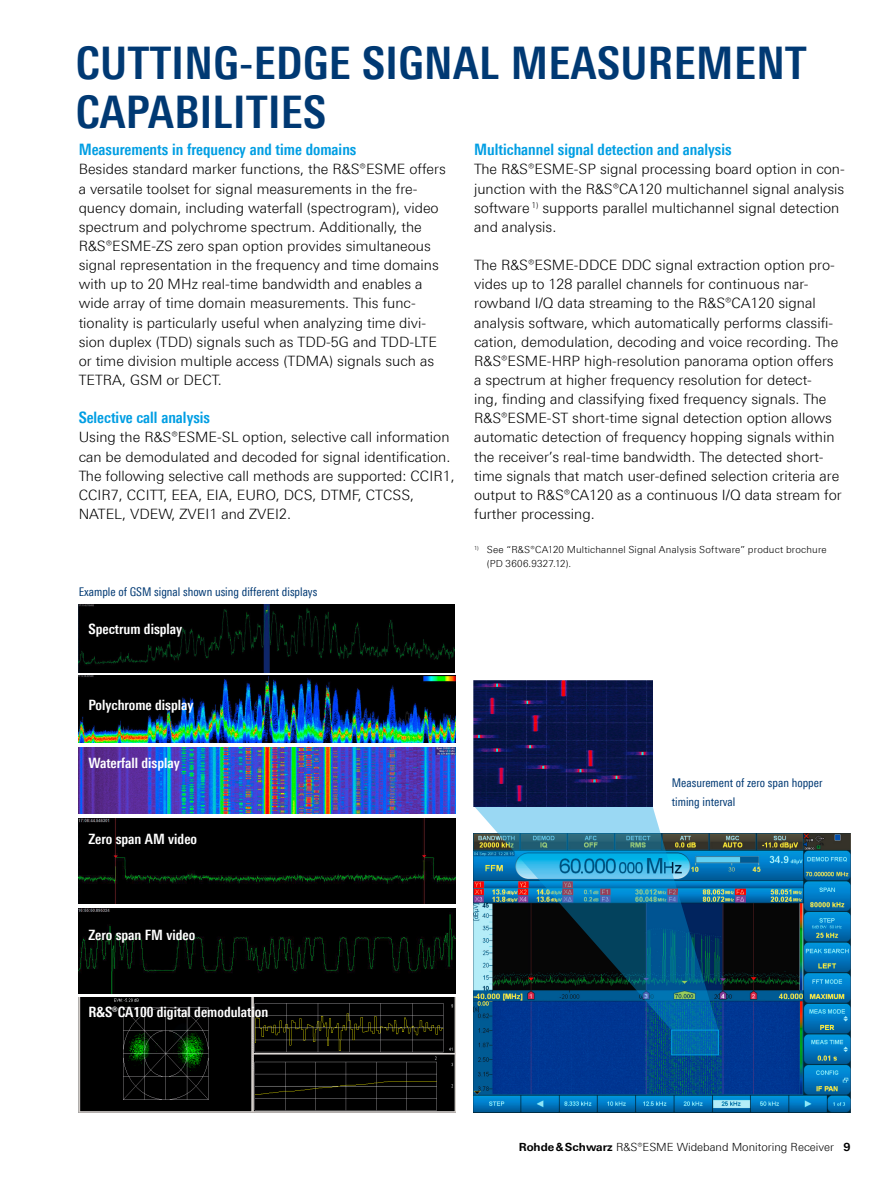
<style>
.page{position:relative;width:893px;height:1191px;background:#fff}
.page>*{position:absolute;margin:0;border:0;box-sizing:border-box;transform-origin:0 0}
.Seiten_Headline_30Pt_blau{font:700 condensed 45px/49.5px "Linotype Universfor RS";letter-spacing:.01em;color:#003973}
.Absatzfett_cyan{font:700 condensed 15.75px "Linotype Universfor RS";color:#009ee3}
.Haupttext_ohne_Abstand{font:300 14.25px/19.2px "Linotype Universfor RS";color:#000}
.Haupttext{font:300 14.25px/19.2px "Linotype Universfor RS";color:#000}
.Grafiktext_fett_9_5_Pt_weiß{font:700 condensed 14.25px "Linotype Universfor RS";color:#fff}
.Bildunterschrift{font:condensed 12px/19.2px "Linotype Universfor RS";color:#003973}
.t1{font:300 11.25px "Linotype Universfor RS";color:#000}
.Fussnote{font:300 9.75px/13.5px "Linotype Universfor RS";letter-spacing:.02em;color:#000}
.s1{font-weight:700}
</style>
<div class="page">
<img style="left:79px;top:675px;width:376px;height:68px">
<img style="left:79px;top:747px;width:376px;height:66px">
<img style="left:79px;top:605px;width:376px;height:67px">
<img style="left:79px;top:818px;width:376px;height:85px">
<img style="left:79px;top:908px;width:376px;height:85px">
<img style="left:79px;top:997px;width:376px;height:115px">
<img style="left:474px;top:833px;width:376px;height:279px">
<div style="left:671px;top:1030px;width:48px;height:25px;border:1px solid #009ee3"></div>
<svg style="left:474px;top:681px;width:244px;height:373px;background:#407698"></svg>
<img style="left:474px;top:681px;width:178px;height:125px">
<p class="Seiten_Headline_30Pt_blau" style="left:76px;top:38px;width:733px">CUTTING-EDGE SIGNAL MEASUREMENT<br>CAPABILITIES</p>
<p class="Absatzfett_cyan" style="left:474px;top:140px;width:259px">Multichannel signal detection and analysis</p>
<p class="Haupttext_ohne_Abstand" style="left:474px;top:160px;width:372px">The R&amp;S®ESME-SP signal processing board option in con&shy;junction with the R&amp;S®CA120 multichannel signal analysis software <sup>1)</sup> supports parallel multichannel signal detection and analysis.</p>
<p class="Haupttext" style="left:474px;top:255px;width:369px">The R&amp;S®ESME-DDCE DDC signal extraction option pro&shy;vides up to 128 parallel channels for continuous nar&shy;rowband I/Q data streaming to the R&amp;S®CA120 signal analysis software, which automatically performs classifi&shy;cation, demodulation, decoding and voice recording. The R&amp;S®ESME-HRP high-resolution panorama option offers a spectrum at higher frequency resolution for detect-<br>ing, finding and classifying fixed frequency signals. The R&amp;S®ESME-ST short-time signal detection option allows automatic detection of frequency hopping signals within the receiver’s real-time bandwidth. The detected short&shy;time signals that match user-defined selection criteria are output to R&amp;S®CA120 as a continuous I/Q data stream for further processing.</p>
<p class="Fussnote" style="left:487px;top:543px;width:341px;text-indent:-13px"><sup>1)</sup> See “R&amp;S®CA120 Multichannel Signal Analysis Software” product brochure (PD 3606.9327.12).</p>
<p class="Absatzfett_cyan" style="left:79px;top:140px;width:279px">Measurements in frequency and time domains</p>
<p class="Haupttext_ohne_Abstand" style="left:79px;top:160px;width:369px">Besides standard marker functions, the R&amp;S®ESME offers a versatile toolset for signal measurements in the fre&shy;quency domain, including waterfall (spectrogram), video spectrum and polychrome spectrum. Additionally, the R&amp;S®ESME-ZS zero span option provides simultaneous signal representation in the frequency and time domains with up to 20 MHz real-time bandwidth and enables a wide array of time domain measurements. This func&shy;tionality is particularly useful when analyzing time divi&shy;sion duplex (TDD) signals such as TDD-5G and TDD-LTE or time division multiple access (TDMA) signals such as TETRA, GSM or DECT.</p>
<p class="Absatzfett_cyan" style="left:79px;top:408px;width:133px">Selective call analysis</p>
<p class="Haupttext_ohne_Abstand" style="left:79px;top:427px;width:378px">Using the R&amp;S®ESME-SL option, selective call information can be demodulated and decoded for signal identification.<br>The following selective call methods are supported: CCIR1, CCIR7, CCITT, EEA, EIA, EURO, DCS, DTMF, CTCSS, NATEL, VDEW, ZVEI1 and ZVEI2.</p>
<p class="Bildunterschrift" style="left:79px;top:581px;width:240px">Example of GSM signal shown using different displays</p>
<p class="Grafiktext_fett_9_5_Pt_weiß" style="left:88px;top:620px;width:95px">Spectrum display</p>
<p class="Grafiktext_fett_9_5_Pt_weiß" style="left:88px;top:697px;width:106px">Polychrome display</p>
<p class="Grafiktext_fett_9_5_Pt_weiß" style="left:88px;top:754px;width:93px">Waterfall display</p>
<p class="Grafiktext_fett_9_5_Pt_weiß" style="left:88px;top:830px;width:110px">Zero span AM video</p>
<p class="Grafiktext_fett_9_5_Pt_weiß" style="left:88px;top:926px;width:108px">Zero span FM video</p>
<p class="Grafiktext_fett_9_5_Pt_weiß" style="left:88px;top:1003px;width:181px">R&amp;S®CA100 digital demodulation</p>
<p class="Bildunterschrift" style="left:672px;top:773px;width:152px">Measurement of zero span hopper timing interval</p>
<p class="t1" style="left:519px;top:1140px;width:333px"><span class="s1">Rohde&amp;Schwarz</span> R&amp;S®ESME Wideband Monitoring Receiver <span class="s1">9</span></p>
</div>
